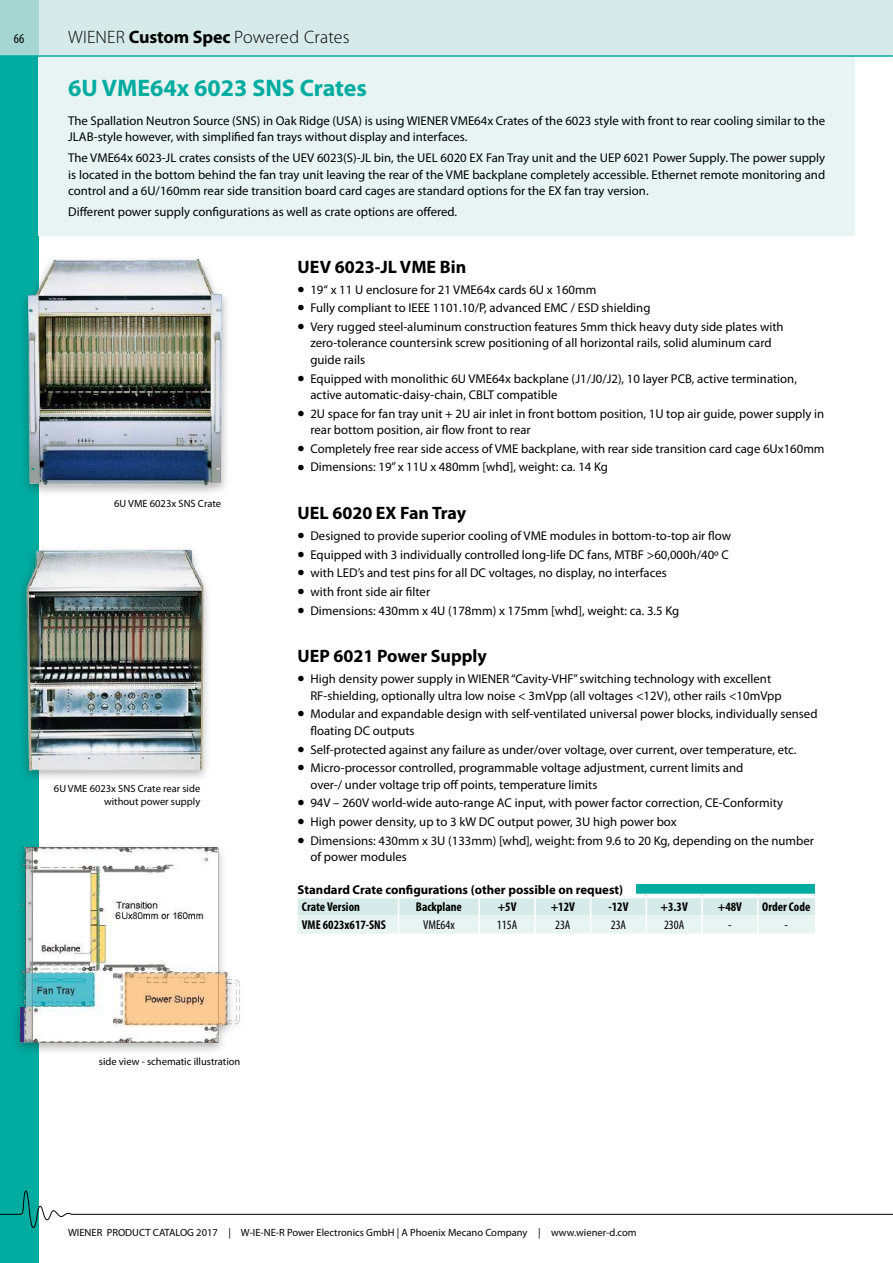
<style>
.page{position:relative;width:893px;height:1263px;background:#fff}
.page>*{position:absolute;margin:0;border:0;box-sizing:border-box;transform-origin:0 0}
.t1{font:700 24px "Myriad Pro";color:#00aba0}
.t2{font:700 18px "Myriad Pro";color:#000}
.t3{font:300 18px "Myriad Pro";letter-spacing:.01em;color:#000}
.t4{font:condensed 13.5px "Myriad Pro";color:#000}
.t5{font:12.75px/16.5px "Myriad Pro";color:#000}
.t6{font:700 condensed 12.75px "Myriad Pro";color:#000}
.t7{font:700 12.75px "Myriad Pro";color:#000}
.t8{font:condensed 12.75px "Myriad Pro";color:#000}
.t9{font:10.5px/13.5px "Myriad Pro";color:#000;text-align:right}
.s1{font-weight:700}
.s2{font-weight:700;font-size:21px}
</style>
<div class="page">
<div style="left:0;top:0;width:38px;height:1263px;background:#00aba0"></div>
<div style="left:38px;top:0;width:855px;height:55px;background:#d6ebe9"></div>
<svg style="left:0;top:1191px;width:893px;height:37px"></svg>
<div style="left:38px;top:57px;width:817px;height:178px;background:#e7f4f2"></div>
<div style="left:298px;top:884px;width:517px;height:12px;background:#00aba0"></div>
<svg style="left:298px;top:894px;width:517px;height:39px;background:#e0f0ee"></svg>
<div style="left:293px;top:876px;width:343px;height:22px;background:#fff"></div>
<div style="left:11px;top:843px;width:238px;height:213px;background:#000;opacity:.3"></div>
<img style="left:19px;top:848px;width:221px;height:195px">
<div style="left:17px;top:544px;width:195px;height:238px;background:#000;opacity:.3"></div>
<img style="left:26px;top:549px;width:178px;height:221px">
<div style="left:19px;top:255px;width:212px;height:243px;background:#000;opacity:.3"></div>
<img style="left:28px;top:259px;width:194px;height:226px">
<div style="left:0;top:0;width:38px;height:55px;background:#a5d6d1"></div>
<hr style="left:0;top:55px;width:893px;height:2px;background:#00aba0">
<p class="t4" style="left:14px;top:30px;width:12px">66</p>
<h2 class="t3" style="left:68px;top:26px;width:283px">WIENER <span class="s1">Custom Spec</span> Powered Crates</h2>
<h1 class="t1" style="left:68px;top:72px;width:300px">6U VME64x 6023 SNS Crates</h1>
<p class="t5" style="left:68px;top:112px;width:758px">The Spallation Neutron Source (SNS) in Oak Ridge (USA) is using WIENER VME64x Crates of the 6023 style with front to rear cooling similar to the<br>JLAB-style however, with simplified fan trays without display and interfaces.</p>
<p class="t5" style="left:68px;top:150px;width:758px;text-align:justify">The VME64x 6023-JL crates consists of the UEV 6023(S)-JL bin, the UEL 6020 EX Fan Tray unit and the UEP 6021 Power Supply. The power supply is located in the bottom behind the fan tray unit leaving the rear of the VME backplane completely accessible. Ethernet remote monitoring and control and a 6U/160mm rear side transition board card cages are standard options for the EX fan tray version.</p>
<p class="t5" style="left:68px;top:204px;width:390px">Different power supply configurations as well as crate options are offered.</p>
<p class="t9" style="left:114px;top:496px;width:108px">6U VME 6023x SNS Crate</p>
<p class="t9" style="left:54px;top:781px;width:148px">6U VME 6023x SNS Crate rear side without power supply</p>
<p class="t9" style="left:99px;top:1055px;width:143px">side view - schematic illustration</p>
<h2 class="t2" style="left:298px;top:255px;width:170px">UEV 6023-JL VME Bin</h2>
<p class="t5" style="left:298px;top:281px;width:300px"><span class="s2">•</span> 19“ x 11 U enclosure for 21 VME64x cards 6U x 160mm</p>
<p class="t5" style="left:298px;top:300px;width:354px"><span class="s2">•</span> Fully compliant to IEEE 1101.10/P, advanced EMC / ESD shielding</p>
<p class="t5" style="left:310px;top:318px;width:475px;text-indent:-13px"><span class="s2">•</span> Very rugged steel-aluminum construction features 5mm thick heavy duty side plates with zero-tolerance countersink screw positioning of all horizontal rails, solid aluminum card guide rails</p>
<p class="t5" style="left:310px;top:370px;width:488px;text-indent:-13px"><span class="s2">•</span> Equipped with monolithic 6U VME64x backplane (J1/J0/J2), 10 layer PCB, active termination, active automatic-daisy-chain, CBLT compatible</p>
<p class="t5" style="left:310px;top:405px;width:515px;text-indent:-13px"><span class="s2">•</span> 2U space for fan tray unit + 2U air inlet in front bottom position, 1U top air guide, power supply in rear bottom position, air flow front to rear</p>
<p class="t5" style="left:298px;top:440px;width:528px"><span class="s2">•</span> Completely free rear side access of VME backplane, with rear side transition card cage 6Ux160mm</p>
<p class="t5" style="left:298px;top:459px;width:312px"><span class="s2">•</span> Dimensions: 19” x 11U x 480mm [whd], weight: ca. 14 Kg</p>
<h2 class="t2" style="left:298px;top:501px;width:170px">UEL 6020 EX Fan Tray</h2>
<p class="t5" style="left:298px;top:527px;width:435px"><span class="s2">•</span> Designed to provide superior cooling of VME modules in bottom-to-top air flow</p>
<p class="t5" style="left:298px;top:546px;width:433px"><span class="s2">•</span> Equipped with 3 individually controlled long-life DC fans, MTBF &gt;60,000h/40º C</p>
<p class="t5" style="left:298px;top:565px;width:371px"><span class="s2">•</span> with LED’s and test pins for all DC voltages, no display, no interfaces</p>
<p class="t5" style="left:298px;top:583px;width:134px"><span class="s2">•</span> with front side air filter</p>
<p class="t5" style="left:298px;top:602px;width:383px"><span class="s2">•</span> Dimensions: 430mm x 4U (178mm) x 175mm [whd], weight: ca. 3.5 Kg</p>
<h2 class="t2" style="left:298px;top:645px;width:191px">UEP 6021 Power Supply</h2>
<p class="t5" style="left:310px;top:670px;width:473px;text-indent:-13px"><span class="s2">•</span> High density power supply in WIENER “Cavity-VHF” switching technology with excellent<br>RF-shielding, optionally ultra low noise &lt; 3mVpp (all voltages &lt;12V), other rails &lt;10mVpp</p>
<p class="t5" style="left:310px;top:706px;width:509px;text-indent:-13px"><span class="s2">•</span> Modular and expandable design with self-ventilated universal power blocks, individually sensed floating DC outputs</p>
<p class="t5" style="left:298px;top:741px;width:500px"><span class="s2">•</span> Self-protected against any failure as under/over voltage, over current, over temperature, etc.</p>
<p class="t5" style="left:310px;top:759px;width:434px;text-indent:-13px"><span class="s2">•</span> Micro-processor controlled, programmable voltage adjustment, current limits and over-/ under voltage trip off points, temperature limits</p>
<p class="t5" style="left:298px;top:794px;width:487px"><span class="s2">•</span> 94V – 260V world-wide auto-range AC input, with power factor correction, CE-Conformity</p>
<p class="t5" style="left:298px;top:813px;width:380px"><span class="s2">•</span> High power density, up to 3 kW DC output power, 3U high power box</p>
<p class="t5" style="left:310px;top:832px;width:505px;text-indent:-13px"><span class="s2">•</span> Dimensions: 430mm x 3U (133mm) [whd], weight: from 9.6 to 20 Kg, depending on the number of power modules</p>
<p class="t7" style="left:298px;top:881px;width:327px">Standard Crate configurations (other possible on request)</p>
<p class="t6" style="left:302px;top:899px;width:60px">Crate Version</p>
<p class="t6" style="left:416px;top:899px;width:47px">Backplane</p>
<p class="t6" style="left:498px;top:899px;width:20px">+5V</p>
<p class="t6" style="left:551px;top:899px;width:26px">+12V</p>
<p class="t6" style="left:608px;top:899px;width:21px">-12V</p>
<p class="t6" style="left:661px;top:899px;width:29px">+3.3V</p>
<p class="t6" style="left:718px;top:899px;width:26px">+48V</p>
<p class="t6" style="left:762px;top:899px;width:50px">Order Code</p>
<p class="t6" style="left:302px;top:917px;width:85px">VME 6023x617-SNS</p>
<p class="t8" style="left:423px;top:917px;width:33px">VME64x</p>
<p class="t8" style="left:497px;top:917px;width:22px">115A</p>
<p class="t8" style="left:555px;top:917px;width:17px">23A</p>
<p class="t8" style="left:611px;top:917px;width:17px">23A</p>
<p class="t8" style="left:664px;top:917px;width:22px">230A</p>
<p class="t8" style="left:728px;top:917px;width:5px">-</p>
<p class="t8" style="left:784px;top:917px;width:5px">-</p>
<p class="t9" style="left:68px;top:1225px;width:570px">WIENER PRODUCT CATALOG 2017 | W-IE-NE-R Power Electronics GmbH | A Phoenix Mecano Company | www.wiener-d.com</p>
</div>
